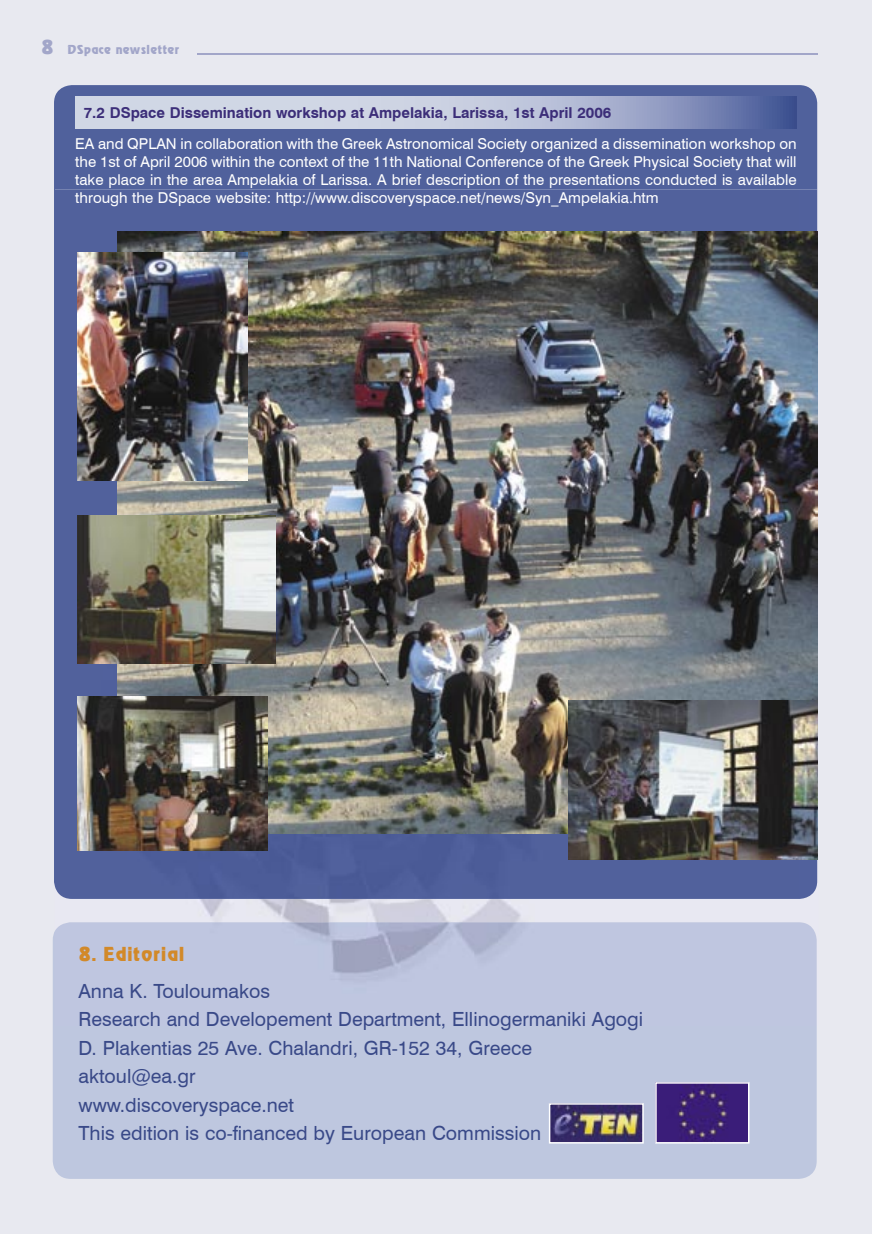
<style>
.page{position:relative;width:872px;height:1234px;background:#fff}
.page>*{position:absolute;margin:0;border:0;box-sizing:border-box;transform-origin:0 0}
.t1{font:700 21px "DW Aircraft";color:#d28929}
.t2{font:19.5px/28.5px "Swiss 721 BT";color:#394988}
.t3{font:15px/18px "Swiss 721 BT";color:#fff;text-align:justify}
.t4{font:700 15px "Swiss 721 BT";color:#3c2e79}
.t5{font:700 13.5px "DW Aircraft";color:#a2a6c9}
.s1{font-size:21px}
</style>
<div class="page">
<div style="left:0;top:0;width:872px;height:1233px;background:#e8e9f0"></div>
<img style="left:768px;top:189px;width:50px;height:836px">
<img style="left:66px;top:898px;width:702px;height:24px">
<hr style="left:197px;top:53px;width:621px;height:2px;background:#a2a6c9">
<div style="left:54px;top:85px;width:763px;height:801px;background:#50619c"></div>
<div style="left:55px;top:189px;width:762px;height:709px;background:#51619c"></div>
<svg style="left:75px;top:96px;width:721px;height:33px;background:#b4bcd5"></svg>
<div style="left:53px;top:931px;width:763px;height:247px;background:#bec7df"></div>
<img style="left:55px;top:922px;width:761px;height:103px">
<img style="left:549px;top:1102px;width:94px;height:41px">
<svg style="left:655px;top:1081px;width:94px;height:62px;background:#4c3281"></svg>
<img style="left:118px;top:232px;width:700px;height:601px">
<img style="left:77px;top:696px;width:191px;height:153px">
<img style="left:568px;top:700px;width:250px;height:159px">
<img style="left:77px;top:516px;width:198px;height:147px">
<img style="left:77px;top:252px;width:170px;height:228px">
<p class="t5" style="left:41px;top:43px;width:140px"><span class="s1">8</span> DSpace newsletter</p>
<p class="t4" style="left:84px;top:102px;width:529px">7.2 DSpace Dissemination workshop at Ampelakia, Larissa, 1st April 2006</p>
<p class="t3" style="left:75px;top:134px;width:723px">EA and QPLAN in collaboration with the Greek Astronomical Society organized a dissemination workshop on the 1st of April 2006 within the context of the 11th National Conference of the Greek Physical Society that will take place in the area Ampelakia of Larissa. A brief description of the presentations conducted is available through the DSpace website: http://www.discoveryspace.net/news/Syn_Ampelakia.htm</p>
<h1 class="t1" style="left:78px;top:942px;width:108px">8. Editorial</h1>
<h2 class="t2" style="left:78px;top:975px;width:566px">Anna K. Touloumakos<br>Research and Developement Department, Ellinogermaniki Agogi D. Plakentias 25 Ave. Chalandri, GR-152 34, Greece aktoul@ea.gr<br>www.discoveryspace.net<br>This edition is co-financed by European Commission</h2>
</div>
